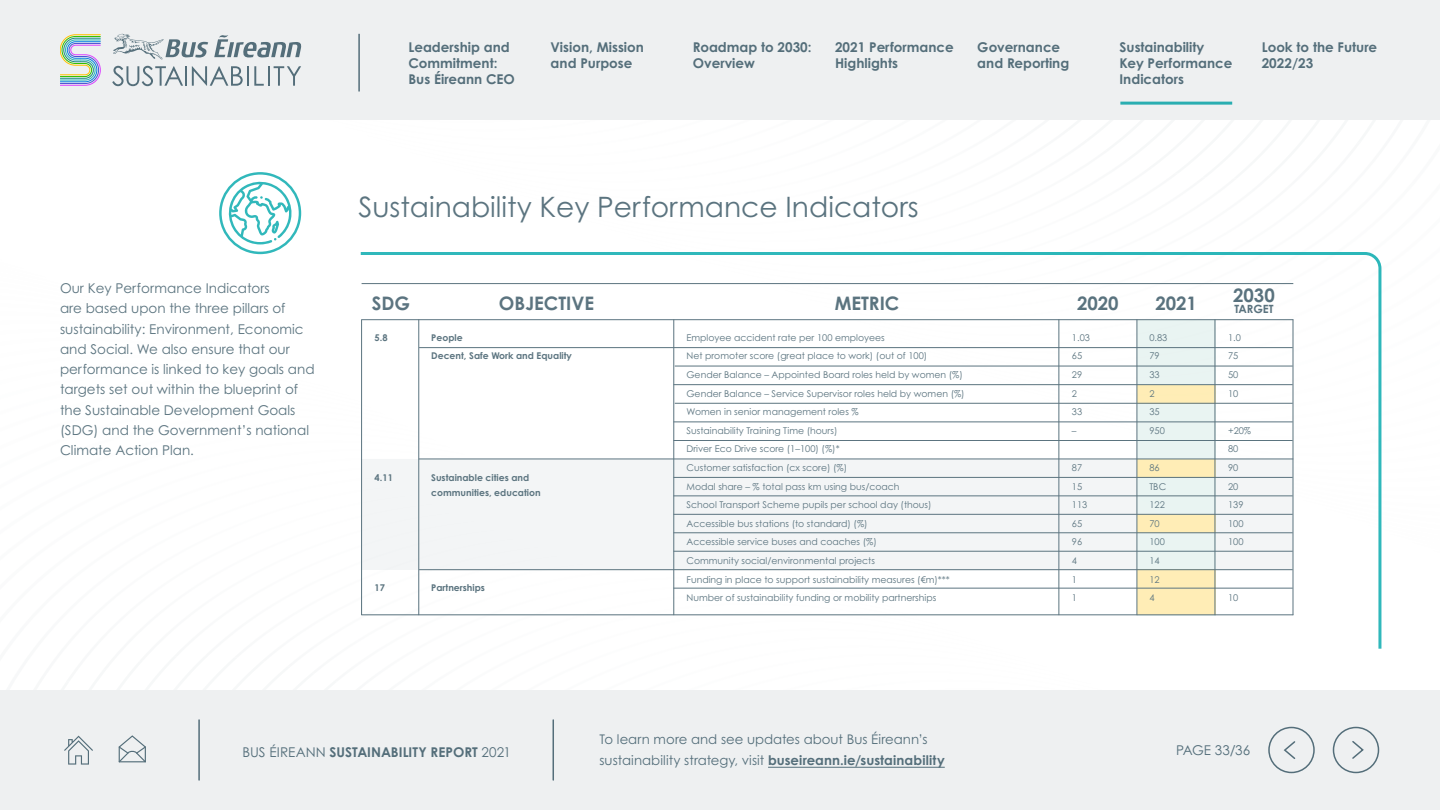
<style>
.page{position:relative;width:1440px;height:810px;background:#fff}
.page>*{position:absolute;margin:0;border:0;box-sizing:border-box;transform-origin:0 0}
.t1{font:28.12px "Century Gothic Pro";color:#546e7a}
.t2{font:700 18.6px "Century Gothic Pro";color:#546e7a}
.t3{font:13.5px/20.2px "Century Gothic Pro";color:#546e7a}
.t4{font:700 13.5px/16.2px "Century Gothic Pro";color:#546e7a}
.t5{font:13.27px/21px "Century Gothic Pro";color:#546e7a}
.t6{font:700 11.4px "Century Gothic Pro";color:#546e7a}
.t7{font:9.3px/18.6px "Century Gothic Pro";color:#546e7a}
.t8{font:700 9.3px/18.6px "Century Gothic Pro";color:#546e7a}
.s1{font-weight:400}
.s2{font-weight:700}
</style>
<div class="page">
<svg style="left:219px;top:172px;width:1163px;height:477px"></svg>
<div style="left:0;top:690px;width:1440px;height:120px;background:#eef0f1"></div>
<div style="left:0;top:0;width:1440px;height:120px;background:#eef0f1"></div>
<svg style="left:113px;top:34px;width:95px;height:25px"></svg>
<svg style="left:214px;top:35px;width:87px;height:22px"></svg>
<svg style="left:112px;top:66px;width:71px;height:20px"></svg>
<hr style="left:185px;top:66px;width:2px;height:20px;background:#546e7a">
<svg style="left:192px;top:66px;width:51px;height:20px"></svg>
<hr style="left:247px;top:66px;width:2px;height:20px;background:#546e7a">
<svg style="left:254px;top:66px;width:10px;height:20px"></svg>
<hr style="left:268px;top:66px;width:2px;height:20px;background:#546e7a">
<svg style="left:274px;top:66px;width:27px;height:20px"></svg>
<svg style="left:60px;top:34px;width:41px;height:52px"></svg>
<hr style="left:358px;top:34px;width:2px;height:57px;background:#546e7a">
<hr style="left:198px;top:720px;width:2px;height:60px;background:#546e7a">
<svg style="left:64px;top:736px;width:29px;height:29px"></svg>
<svg style="left:118px;top:735px;width:28px;height:28px"></svg>
<hr style="left:768px;top:767px;width:177px;height:1px;background:#546e7a">
<hr style="left:553px;top:720px;width:1px;height:60px;background:#546e7a">
<svg style="left:1352px;top:741px;width:12px;height:18px"></svg>
<div style="left:1333px;top:727px;width:46px;height:46px;border:2px solid #546e7a;border-radius:50%"></div>
<svg style="left:1283px;top:741px;width:13px;height:18px"></svg>
<div style="left:1268px;top:727px;width:47px;height:46px;border:2px solid #546e7a;border-radius:50%"></div>
<h3 class="t4" style="left:408px;top:38px;width:108px">Leadership and<br>Commitment:<br>Bus Éireann CEO</h3>
<h3 class="t4" style="left:551px;top:38px;width:95px">Vision, Mission and Purpose</h3>
<h3 class="t4" style="left:693px;top:38px;width:120px">Roadmap to 2030:<br>Overview</h3>
<h3 class="t4" style="left:835px;top:38px;width:120px">2021 Performance<br>Highlights</h3>
<h3 class="t4" style="left:977px;top:38px;width:94px">Governance and Reporting</h3>
<h3 class="t4" style="left:1120px;top:38px;width:114px">Sustainability<br>Key Performance<br>Indicators</h3>
<h3 class="t4" style="left:1262px;top:38px;width:117px">Look to the Future<br>2022/23</h3>
<p class="t3" style="left:60px;top:278px;width:256px">Our Key Performance Indicators<br>are based upon the three pillars of sustainability: Environment, Economic and Social. We also ensure that our performance is linked to key goals and targets set out within the blueprint of the Sustainable Development Goals (SDG) and the Government’s national Climate Action Plan.</p>
<h1 class="t1" style="left:358px;top:190px;width:562px">Sustainability Key Performance Indicators</h1>
<h2 class="t2" style="left:1233px;top:283px;width:43px">2030</h2>
<h2 class="t2" style="left:372px;top:292px;width:40px">SDG</h2>
<h2 class="t2" style="left:1077px;top:292px;width:43px">2020</h2>
<h2 class="t2" style="left:1155px;top:292px;width:43px">2021</h2>
<h2 class="t2" style="left:499px;top:292px;width:97px">OBJECTIVE</h2>
<h2 class="t2" style="left:835px;top:292px;width:66px">METRIC</h2>
<p class="t6" style="left:1234px;top:302px;width:41px">TARGET</p>
<p class="t8" style="left:431px;top:328px;width:142px">People<br>Decent, Safe Work and Equality</p>
<p class="t7" style="left:687px;top:328px;width:280px">Employee accident rate per 100 employees<br>Net promoter score (great place to work) (out of 100)<br>Gender Balance – Appointed Board roles held by women (%)<br>Gender Balance – Service Supervisor roles held by women (%)<br>Women in senior management roles %<br>Sustainability Training Time (hours)<br>Driver Eco Drive score (1–100) (%)*<br>Customer satisfaction (cx score) (%)<br>Modal share – % total pass km using bus/coach<br>School Transport Scheme pupils per school day (thous)<br>Accessible bus stations (to standard) (%)<br>Accessible service buses and coaches (%)<br>Community social/environmental projects<br>Funding in place to support sustainability measures (€m)*** Number of sustainability funding or mobility partnerships</p>
<p class="t7" style="left:1072px;top:328px;width:20px">1.03<br>65<br>29<br>2<br>33<br>–</p>
<p class="t8" style="left:375px;top:328px;width:15px">5.8</p>
<p class="t7" style="left:1149px;top:328px;width:20px">0.83<br>79<br>33<br>2<br>35<br>950</p>
<p class="t7" style="left:1149px;top:458px;width:18px">86<br>TBC<br>122<br>70<br>100<br>14<br>12<br>4</p>
<p class="t7" style="left:1228px;top:328px;width:14px">1.0<br>75<br>50<br>10</p>
<p class="t7" style="left:1228px;top:421px;width:25px">+20%<br>80<br>90<br>20<br>139<br>100<br>100</p>
<p class="t7" style="left:1072px;top:458px;width:17px">87<br>15<br>113<br>65<br>96<br>4<br>1<br>1</p>
<p class="t8" style="left:431px;top:471px;width:111px;line-height:14.5px">Sustainable cities and communities, education</p>
<p class="t8" style="left:375px;top:469px;width:20px">4.11</p>
<p class="t8" style="left:431px;top:579px;width:55px">Partnerships</p>
<p class="t8" style="left:375px;top:579px;width:12px">17</p>
<p class="t7" style="left:1228px;top:589px;width:12px">10</p>
<h3 class="t4" style="left:242px;top:744px;width:270px"><span class="s1">BUS ÉIREANN</span> SUSTAINABILITY REPORT <span class="s1">2021</span></h3>
<h3 class="t5" style="left:600px;top:729px;width:347px">To learn more and see updates about Bus Éireann’s sustainability strategy, visit <span class="s2">buseireann.ie/sustainability</span></h3>
<h3 class="t3" style="left:1176px;top:740px;width:76px">PAGE 33/36</h3>
</div>
